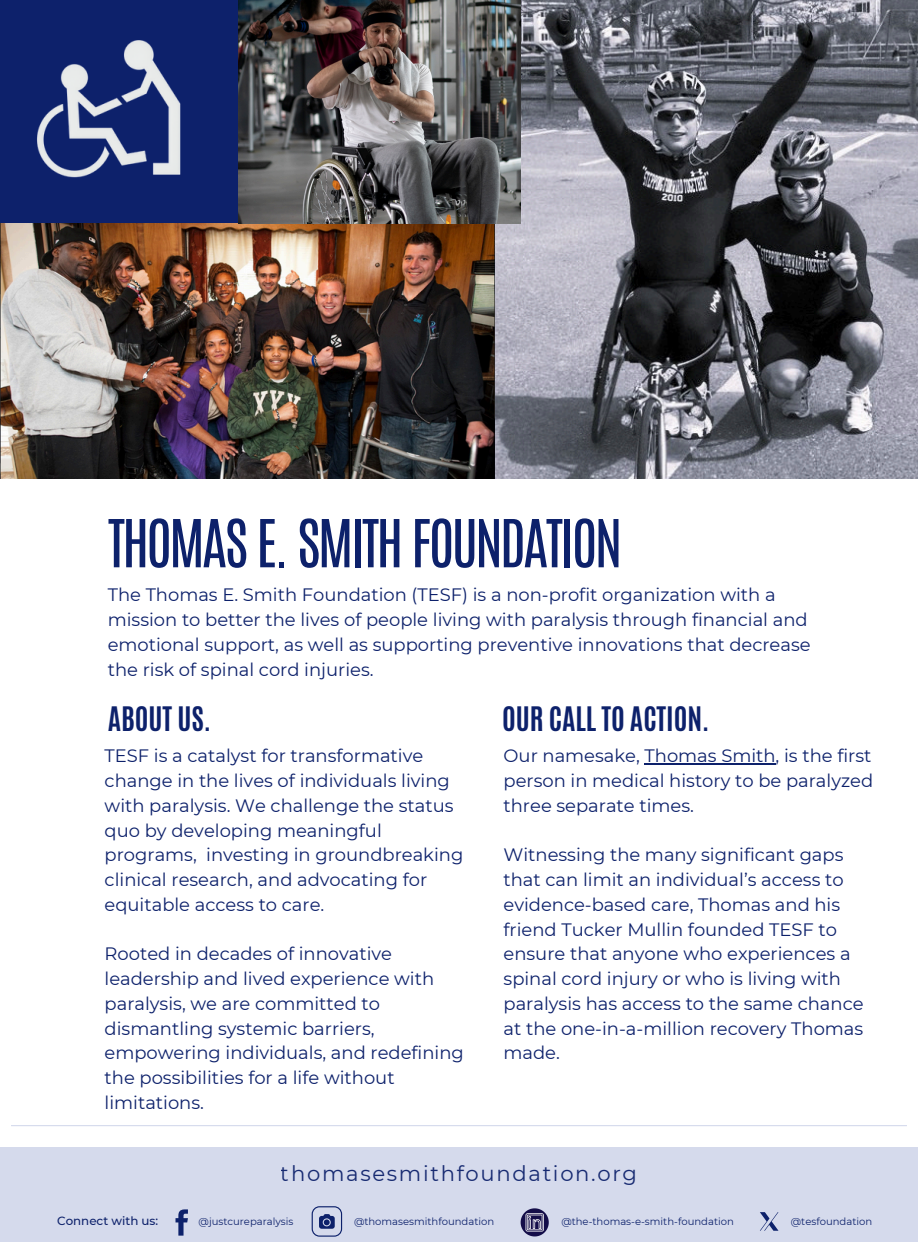
<style>
.page{position:relative;width:918px;height:1242px;background:#fff}
.page>*{position:absolute;margin:0;border:0;box-sizing:border-box;transform-origin:0 0}
.t1{font:56.25px "Antonio";letter-spacing:-.055em;color:#0d216b}
.t2{font:700 28.2px "Antonio";color:#0d216b}
.t3{font:21.15px "Montserrat";letter-spacing:.08em;color:#0d216b}
.t4{font:18px/24.8px "Montserrat";color:#0d216b}
.t5{font:500 11.85px "Montserrat";color:#0d216b}
.t6{font:10.05px "Montserrat";color:#0d216b}
</style>
<div class="page">
<img style="left:495px;top:0;width:423px;height:478px">
<div style="left:0;top:0;width:273px;height:241px;background:#0d216b"></div>
<img style="left:1px;top:223px;width:494px;height:256px">
<img style="left:239px;top:0;width:282px;height:224px">
<hr style="left:11px;top:1125px;width:896px;height:1px;background:#d5daec">
<div style="left:0;top:1148px;width:918px;height:94px;background:#d5daec"></div>
<svg style="left:176px;top:1209px;width:12px;height:26px"></svg>
<svg style="left:312px;top:1206px;width:30px;height:31px"></svg>
<img style="left:37px;top:40px;width:144px;height:138px">
<svg style="left:521px;top:1208px;width:28px;height:28px"></svg>
<hr style="left:645px;top:763px;width:131px;height:2px;background:#0d216b">
<svg style="left:760px;top:1212px;width:19px;height:19px"></svg>
<h1 class="t1" style="left:108px;top:503px;width:516px">THOMAS E. SMITH FOUNDATION</h1>
<h2 class="t4" style="left:108px;top:583px;width:704px">The Thomas E. Smith Foundation (TESF) is a non-profit organization with a mission to better the lives of people living with paralysis through financial and emotional support, as well as supporting preventive innovations that decrease the risk of spinal cord injuries.</h2>
<h4 class="t2" style="left:108px;top:698px;width:105px">ABOUT US.</h4>
<h2 class="t2" style="left:502px;top:698px;width:209px">OUR CALL TO ACTION.</h2>
<h4 class="t4" style="left:105px;top:744px;width:360px">TESF is a catalyst for transformative change in the lives of individuals living with paralysis. We challenge the status quo by developing meaningful programs, investing in groundbreaking clinical research, and advocating for equitable access to care.</h4>
<h4 class="t4" style="left:105px;top:942px;width:361px">Rooted in decades of innovative leadership and lived experience with paralysis, we are committed to dismantling systemic barriers, empowering individuals, and redefining the possibilities for a life without limitations.</h4>
<h4 class="t4" style="left:504px;top:744px;width:371px;text-align:justify">Our namesake, Thomas Smith, is the first person in medical history to be paralyzed three separate times.</h4>
<h4 class="t4" style="left:504px;top:843px;width:362px">Witnessing the many significant gaps that can limit an individual’s access to evidence-based care, Thomas and his friend Tucker Mullin founded TESF to ensure that anyone who experiences a spinal cord injury or who is living with paralysis has access to the same chance at the one-in-a-million recovery Thomas made.</h4>
<p class="t3" style="left:281px;top:1160px;width:358px">thomasesmithfoundation.org</p>
<h3 class="t5" style="left:57px;top:1214px;width:103px">Connect with us:</h3>
<p class="t6" style="left:199px;top:1215px;width:96px">@justcureparalysis</p>
<h5 class="t6" style="left:354px;top:1215px;width:142px">@thomasesmithfoundation</h5>
<p class="t6" style="left:561px;top:1215px;width:174px">@the-thomas-e-smith-foundation</p>
<p class="t6" style="left:791px;top:1215px;width:83px">@tesfoundation</p>
</div>
